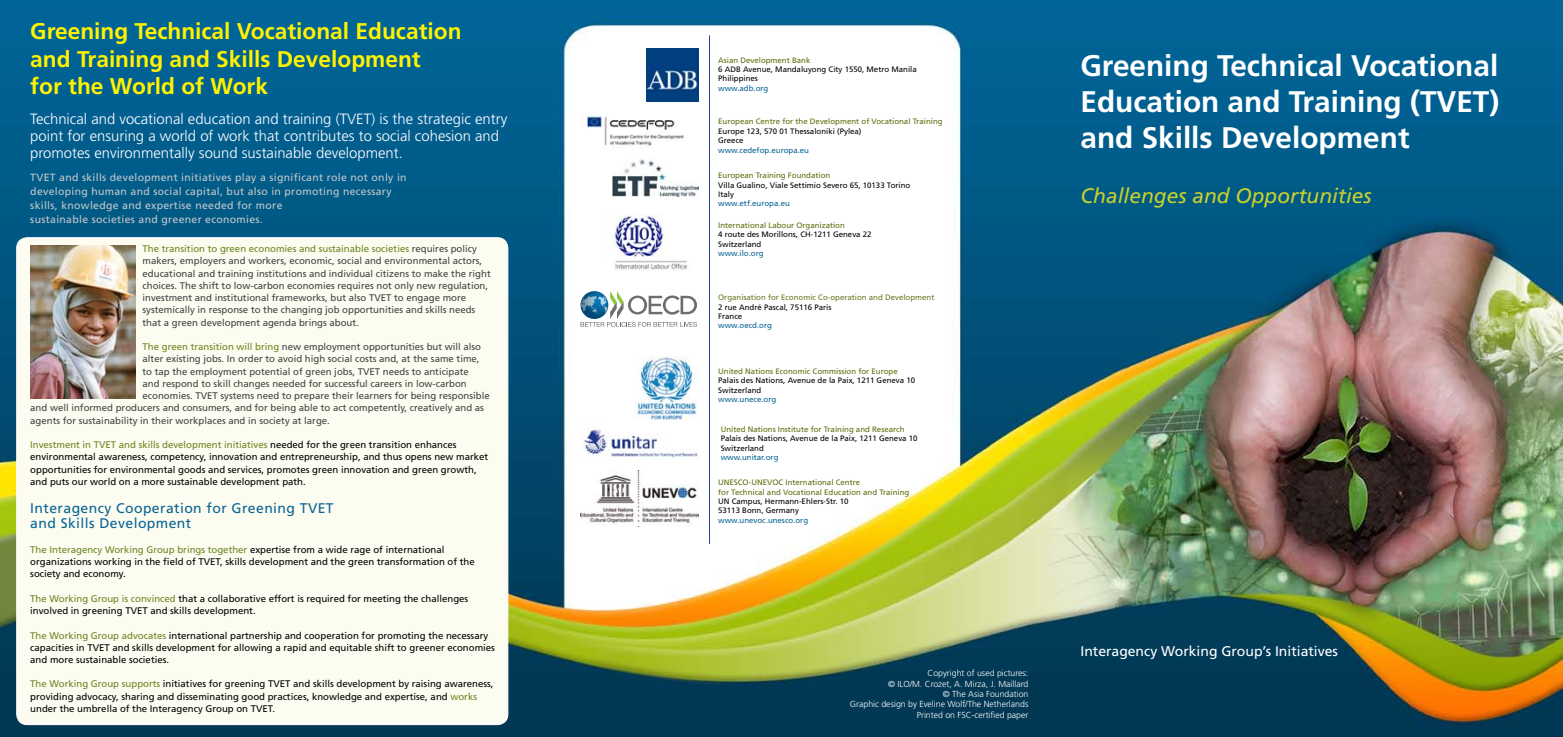
<style>
.page{position:relative;width:1563px;height:737px;background:#fff}
.page>*{position:absolute;margin:0;border:0;box-sizing:border-box;transform-origin:0 0}
.t1{font:700 29.75px/35.7px "Frutiger LT Std";color:#fff;text-align:justify}
.t2{font:700 22.75px/27.2px "Frutiger LT Std";color:#fff200}
.t3{font:italic 21px "Frutiger LT Std";color:#c8d02d}
.t4{font:300 14.88px/16.6px "Frutiger LT Std";color:#fff}
.t5{font:14px/15.8px "Frutiger LT Std";letter-spacing:.03em;color:#096495}
.t6{font:14px "Frutiger LT Std";color:#fff}
.t7{font:10.5px/14px "Frutiger LT Std";letter-spacing:.03em;color:#c7c8ca}
.t8{font:9.62px/12.2px "Frutiger LT Std";color:#000}
.t9{font:9.62px/12.2px "Frutiger LT Std";color:#424243}
.t10{font:300 8.75px/10.5px "Frutiger LT Std";color:#fff;text-align:right}
.t11{font:7.88px/9.5px "Frutiger LT Std";color:#000}
.t12{font:7.88px/9.5px "Frutiger LT Std";color:#616d0c}
.t13{font:7.88px "Frutiger LT Std";color:#096495}
.t14{font:7.88px "Frutiger LT Std";color:#6f7922}
.s1{color:#6b8622}
</style>
<div class="page">
<img style="left:0;top:0;width:1563px;height:737px">
<img style="left:646px;top:49px;width:52px;height:52px">
<img style="left:612px;top:159px;width:86px;height:37px">
<img style="left:606px;top:214px;width:92px;height:58px">
<img style="left:634px;top:356px;width:64px;height:64px">
<img style="left:580px;top:471px;width:118px;height:56px">
<img style="left:581px;top:420px;width:125px;height:39px">
<img style="left:581px;top:114px;width:117px;height:39px">
<hr style="left:709px;top:35px;width:1px;height:509px;background:#25408f">
<div style="left:17px;top:238px;width:491px;height:486px;background:#fcfcf0;border-radius:10px"></div>
<img style="left:30px;top:245px;width:105px;height:153px">
<svg style="left:580px;top:291px;width:117px;height:36px"></svg>
<h2 class="t2" style="left:30px;top:18px;width:433px">Greening Technical Vocational Education and Training and Skills Development<br>for the World of Work</h2>
<h3 class="t4" style="left:30px;top:111px;width:478px">Technical and vocational education and training (TVET) is the strategic entry point for ensuring a world of work that contributes to social cohesion and promotes environmentally sound sustainable development.</h3>
<p class="t7" style="left:30px;top:170px;width:378px">TVET and skills development initiatives play a significant role not only in developing human and social capital, but also in promoting necessary skills, knowledge and expertise needed for more<br>sustainable societies and greener economies.</p>
<p class="t9" style="left:143px;top:243px;width:350px"><span class="s1">The transition to green economies and sustainable societies</span> requires policy makers, employers and workers, economic, social and environmental actors, educational and training institutions and individual citizens to make the right choices. The shift to low-carbon economies requires not only new regulation, investment and institutional frameworks, but also TVET to engage more systemically in response to the changing job opportunities and skills needs that a green development agenda brings about.</p>
<p class="t9" style="left:143px;top:341px;width:340px"><span class="s1">The green transition will bring</span> new employment opportunities but will also</p>
<p class="t9" style="left:143px;top:353px;width:338px">alter existing jobs. In order to avoid high social costs and, at the same time,</p>
<p class="t9" style="left:143px;top:365px;width:328px">to tap the employment potential of green jobs, TVET needs to anticipate</p>
<p class="t9" style="left:143px;top:377px;width:326px">and respond to skill changes needed for successful careers in low-carbon</p>
<p class="t9" style="left:143px;top:389px;width:349px">economies. TVET systems need to prepare their learners for being responsible</p>
<p class="t9" style="left:30px;top:402px;width:455px">and well informed producers and consumers, and for being able to act competently, creatively and as</p>
<p class="t9" style="left:30px;top:414px;width:301px">agents for sustainability in their workplaces and in society at large.</p>
<p class="t8" style="left:30px;top:438px;width:459px"><span class="s1">Investment in TVET and skills development initiatives</span> needed for the green transition enhances environmental awareness, competency, innovation and entrepreneurship, and thus opens new market opportunities for environmental goods and services, promotes green innovation and green growth, and puts our world on a more sustainable development path.</p>
<h3 class="t5" style="left:30px;top:500px;width:305px">Interagency Cooperation for Greening TVET and Skills Development</h3>
<p class="t8" style="left:30px;top:543px;width:446px"><span class="s1">The Interagency Working Group brings together</span> expertise from a wide rage of international organizations working in the field of TVET, skills development and the green transformation of the society and economy.</p>
<p class="t8" style="left:30px;top:592px;width:439px"><span class="s1">The Working Group is convinced</span> that a collaborative effort is required for meeting the challenges involved in greening TVET and skills development.</p>
<p class="t8" style="left:30px;top:629px;width:466px"><span class="s1">The Working Group advocates</span> international partnership and cooperation for promoting the necessary capacities in TVET and skills development for allowing a rapid and equitable shift to greener economies and more sustainable societies.</p>
<p class="t8" style="left:30px;top:678px;width:465px"><span class="s1">The Working Group supports</span> initiatives for greening TVET and skills development by raising awareness, providing advocacy, sharing and disseminating good practices, knowledge and expertise, and <span class="s1">works </span>under the umbrella of the Interagency Group on TVET.</p>
<p class="t12" style="left:718px;top:55px;width:94px">Asian Development Bank</p>
<p class="t11" style="left:718px;top:64px;width:200px">6 ADB Avenue, Mandaluyong City 1550, Metro Manila<br>Philippines</p>
<p class="t13" style="left:718px;top:83px;width:52px">www.adb.org</p>
<p class="t12" style="left:718px;top:117px;width:226px">European Centre for the Development of Vocational Training</p>
<p class="t11" style="left:718px;top:126px;width:145px">Europe 123, 570 01 Thessaloniki (Pylea)<br>Greece</p>
<p class="t13" style="left:718px;top:145px;width:92px">www.cedefop.europa.eu</p>
<p class="t12" style="left:718px;top:171px;width:114px">European Training Foundation</p>
<p class="t11" style="left:718px;top:180px;width:194px">Villa Gualino, Viale Settimio Severo 65, 10133 Torino<br>Italy</p>
<p class="t13" style="left:718px;top:199px;width:73px">www.etf.europa.eu</p>
<p class="t12" style="left:718px;top:220px;width:128px">International Labour Organization</p>
<p class="t11" style="left:718px;top:230px;width:155px">4 route des Morillons, CH-1211 Geneva 22<br>Switzerland</p>
<p class="t13" style="left:718px;top:249px;width:47px">www.ilo.org</p>
<p class="t14" style="left:718px;top:293px;width:218px">Organisation for Economic Co-operation and Development</p>
<p class="t11" style="left:718px;top:302px;width:115px">2 rue André Pascal, 75116 Paris<br>France</p>
<p class="t13" style="left:718px;top:321px;width:55px">www.oecd.org</p>
<p class="t12" style="left:718px;top:366px;width:181px">United Nations Economic Commission for Europe</p>
<p class="t11" style="left:718px;top:376px;width:198px">Palais des Nations, Avenue de la Paix, 1211 Geneva 10<br>Switzerland</p>
<p class="t13" style="left:718px;top:395px;width:60px">www.unece.org</p>
<p class="t12" style="left:720px;top:424px;width:185px">United Nations Institute for Training and Research</p>
<p class="t11" style="left:720px;top:434px;width:198px">Palais des Nations, Avenue de la Paix, 1211 Geneva 10<br>Switzerland</p>
<p class="t13" style="left:720px;top:453px;width:59px">www.unitar.org</p>
<p class="t12" style="left:718px;top:477px;width:193px">UNESCO-UNEVOC International Centre<br>for Technical and Vocational Education and Training</p>
<p class="t11" style="left:718px;top:496px;width:132px">UN Campus, Hermann-Ehlers-Str. 10<br>53113 Bonn, Germany</p>
<p class="t13" style="left:718px;top:515px;width:91px">www.unevoc.unesco.org</p>
<p class="t10" style="left:850px;top:668px;width:180px">Copyright of used pictures:<br>© ILO/M. Crozet, A. Mirza, J. Maillard<br>© The Asia Foundation<br>Graphic design by Eveline Wolf/The Netherlands Printed on FSC-certified paper</p>
<h1 class="t1" style="left:1080px;top:48px;width:420px">Greening Technical Vocational Education and Training (TVET) and Skills Development</h1>
<h3 class="t3" style="left:1080px;top:183px;width:293px">Challenges and Opportunities</h3>
<h3 class="t6" style="left:1080px;top:642px;width:259px">Interagency Working Group’s Initiatives</h3>
</div>
